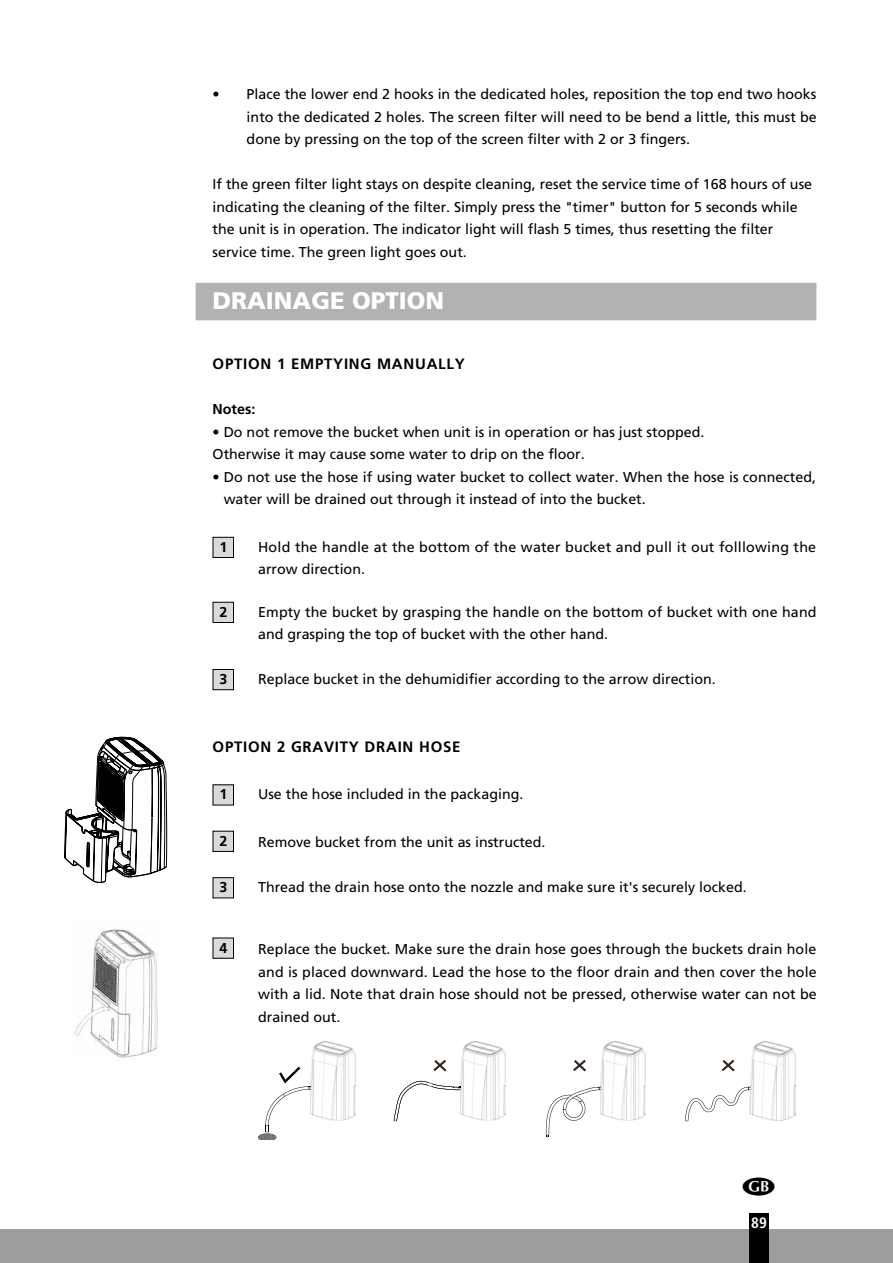
<style>
.page{position:relative;width:893px;height:1263px;background:#fff}
.page>*{position:absolute;margin:0;border:0;box-sizing:border-box;transform-origin:0 0}
.t1{font:900 24px "Frutiger LT Std";color:#fff}
.t2{font:700 15px "Frutiger LT Com";letter-spacing:.05em;color:#000}
.t3{font:700 condensed 15px "Frutiger LT Std";color:#fff}
.t4{font:14.25px/22.5px "Frutiger LT Com";color:#000}
.t5{font:700 14.25px "Frutiger LT Std";color:#000}
.t6{font:700 14.25px "Frutiger LT Com";color:#000}
</style>
<div class="page">
<div style="left:0;top:1229px;width:893px;height:34px;background:#9c9d9d"></div>
<div style="left:749px;top:1213px;width:20px;height:50px;background:#000"></div>
<div style="left:196px;top:283px;width:620px;height:37px;background:#b1b2b3"></div>
<div style="left:213px;top:537px;width:21px;height:20px;background:#dadada"></div>
<div style="left:213px;top:537px;width:21px;height:21px;border:1px solid #000"></div>
<div style="left:213px;top:602px;width:21px;height:20px;background:#dadada"></div>
<div style="left:213px;top:602px;width:21px;height:21px;border:1px solid #000"></div>
<div style="left:213px;top:669px;width:21px;height:21px;background:#dadada"></div>
<div style="left:213px;top:669px;width:21px;height:21px;border:1px solid #000"></div>
<div style="left:213px;top:785px;width:21px;height:20px;background:#dadada"></div>
<div style="left:213px;top:831px;width:21px;height:20px;background:#dadada"></div>
<div style="left:213px;top:831px;width:21px;height:21px;border:1px solid #000"></div>
<div style="left:213px;top:878px;width:21px;height:20px;background:#dadada"></div>
<div style="left:213px;top:877px;width:21px;height:21px;border:1px solid #000"></div>
<div style="left:213px;top:938px;width:21px;height:20px;background:#dadada"></div>
<div style="left:213px;top:938px;width:21px;height:21px;border:1px solid #000"></div>
<img style="left:750px;top:1042px;width:45px;height:78px">
<svg style="left:433px;top:1060px;width:13px;height:11px"></svg>
<svg style="left:573px;top:1060px;width:13px;height:11px"></svg>
<svg style="left:722px;top:1060px;width:13px;height:11px"></svg>
<svg style="left:685px;top:1086px;width:66px;height:36px"></svg>
<img style="left:600px;top:1042px;width:46px;height:78px">
<svg style="left:546px;top:1087px;width:56px;height:50px"></svg>
<img style="left:460px;top:1042px;width:46px;height:78px">
<svg style="left:394px;top:1081px;width:68px;height:41px"></svg>
<img style="left:311px;top:1042px;width:45px;height:78px">
<svg style="left:258px;top:1066px;width:54px;height:74px"></svg>
<img style="left:74px;top:929px;width:84px;height:129px">
<svg style="left:64px;top:737px;width:103px;height:146px"></svg>
<p class="t4" style="left:247px;top:83px;width:572px;text-align:justify;text-indent:-34px">• Place the lower end 2 hooks in the dedicated holes, reposition the top end two hooks into the dedicated 2 holes. The screen filter will need to be bend a little, this must be done by pressing on the top of the screen filter with 2 or 3 fingers.</p>
<p class="t4" style="left:213px;top:173px;width:601px">If the green filter light stays on despite cleaning, reset the service time of 168 hours of use indicating the cleaning of the filter. Simply press the "timer" button for 5 seconds while the unit is in operation. The indicator light will flash 5 times, thus resetting the filter service time. The green light goes out.</p>
<h1 class="t1" style="left:213px;top:286px;width:233px">DRAINAGE OPTION</h1>
<p class="t2" style="left:213px;top:355px;width:254px">OPTION 1 EMPTYING MANUALLY</p>
<p class="t6" style="left:213px;top:401px;width:44px">Notes:</p>
<p class="t4" style="left:213px;top:420px;width:493px">• Do not remove the bucket when unit is in operation or has just stopped.<br>Otherwise it may cause some water to drip on the floor.</p>
<p class="t4" style="left:224px;top:465px;width:594px;text-indent:-11px">• Do not use the hose if using water bucket to collect water. When the hose is connected, water will be drained out through it instead of into the bucket.</p>
<p class="t5" style="left:219px;top:538px;width:9px">1</p>
<p class="t4" style="left:258px;top:536px;width:560px">Hold the handle at the bottom of the water bucket and pull it out folllowing the arrow direction.</p>
<p class="t5" style="left:219px;top:603px;width:9px">2</p>
<p class="t4" style="left:258px;top:601px;width:560px">Empty the bucket by grasping the handle on the bottom of bucket with one hand and grasping the top of bucket with the other hand.</p>
<p class="t5" style="left:219px;top:671px;width:9px">3</p>
<p class="t4" style="left:258px;top:668px;width:459px">Replace bucket in the dehumidifier according to the arrow direction.</p>
<p class="t2" style="left:213px;top:737px;width:249px">OPTION 2 GRAVITY DRAIN HOSE</p>
<p class="t5" style="left:219px;top:786px;width:9px">1</p>
<p class="t4" style="left:258px;top:783px;width:267px">Use the hose included in the packaging.</p>
<p class="t5" style="left:219px;top:832px;width:9px">2</p>
<p class="t4" style="left:258px;top:831px;width:289px">Remove bucket from the unit as instructed.</p>
<p class="t5" style="left:219px;top:879px;width:9px">3</p>
<p class="t4" style="left:258px;top:876px;width:490px">Thread the drain hose onto the nozzle and make sure it's securely locked.</p>
<p class="t5" style="left:219px;top:939px;width:9px">4</p>
<p class="t4" style="left:258px;top:938px;width:560px;text-align:justify">Replace the bucket. Make sure the drain hose goes through the buckets drain hole and is placed downward. Lead the hose to the floor drain and then cover the hole with a lid. Note that drain hose should not be pressed, otherwise water can not be drained out.</p>
<p class="t3" style="left:751px;top:1214px;width:17px">89</p>
</div>
